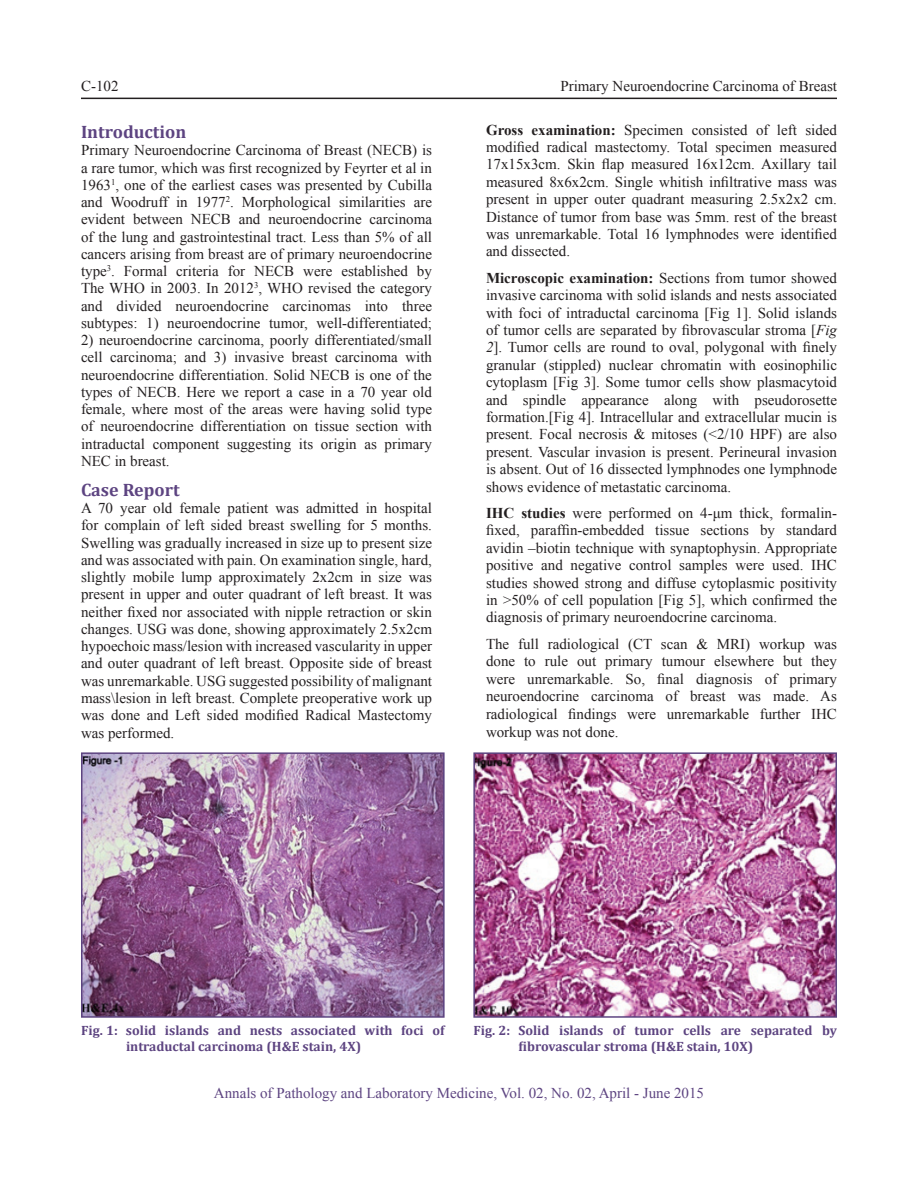
<style>
.page{position:relative;width:918px;height:1188px;background:#fff}
.page>*{position:absolute;margin:0;border:0;box-sizing:border-box;transform-origin:0 0}
.Subhead{font:700 18px "Cambria";color:#5d4481}
.BodyText{font:15px/17.2px "Times New Roman";color:#231f20;text-align:justify}
.t1{font:15px "Times New Roman";color:#5d4481}
.Foliu{font:15px "Times New Roman";color:#231f20}
.Fig_Caption{font:700 13.5px/16.2px "Cambria";color:#5d4481}
.s1{font-weight:700}
.s2{font-style:italic}
</style>
<div class="page">
<hr style="left:81px;top:98px;width:756px;height:1px;background:#231f20">
<img style="left:84px;top:755px;width:358px;height:260px">
<div style="left:81px;top:752px;width:364px;height:266px;border:2px solid #5d4481"></div>
<img style="left:476px;top:755px;width:358px;height:260px">
<div style="left:473px;top:752px;width:364px;height:266px;border:2px solid #5d4481"></div>
<p class="Foliu" style="left:81px;top:76px;width:39px">C-102</p>
<p class="Foliu" style="left:560px;top:76px;width:278px">Primary Neuroendocrine Carcinoma of Breast</p>
<p class="Subhead" style="left:81px;top:119px;width:107px">Introduction</p>
<p class="BodyText" style="left:81px;top:142px;width:353px">Primary Neuroendocrine Carcinoma of Breast (NECB) is a rare tumor, which was first recognized by Feyrter et al in 1963<sup>1</sup>, one of the earliest cases was presented by Cubilla and Woodruff in 1977<sup>2</sup>. Morphological similarities are evident between NECB and neuroendocrine carcinoma of the lung and gastrointestinal tract. Less than 5% of all cancers arising from breast are of primary neuroendocrine type<sup>3</sup>. Formal criteria for NECB were established by The WHO in 2003. In 2012<sup>3</sup>, WHO revised the category and divided neuroendocrine carcinomas into three subtypes: 1) neuroendocrine tumor, well-differentiated;</p>
<p class="BodyText" style="left:81px;top:331px;width:353px">2) neuroendocrine carcinoma, poorly differentiated/small cell carcinoma; and 3) invasive breast carcinoma with neuroendocrine differentiation. Solid NECB is one of the types of NECB. Here we report a case in a 70 year old female, where most of the areas were having solid type of neuroendocrine differentiation on tissue section with intraductal component suggesting its origin as primary NEC in breast.</p>
<p class="Subhead" style="left:81px;top:477px;width:100px">Case Report</p>
<p class="BodyText" style="left:81px;top:499px;width:353px">A 70 year old female patient was admitted in hospital for complain of left sided breast swelling for 5 months.<br>Swelling was gradually increased in size up to present size and was associated with pain. On examination single, hard, slightly mobile lump approximately 2x2cm in size was present in upper and outer quadrant of left breast. It was neither fixed nor associated with nipple retraction or skin changes. USG was done, showing approximately 2.5x2cm hypoechoic mass/lesion with increased vascularity in upper and outer quadrant of left breast. Opposite side of breast was unremarkable. USG suggested possibility of malignant mass\lesion in left breast. Complete preoperative work up was done and Left sided modified Radical Mastectomy was performed.</p>
<p class="BodyText" style="left:486px;top:121px;width:353px"><span class="s1">Gross examination:</span> Specimen consisted of left sided modified radical mastectomy. Total specimen measured 17x15x3cm. Skin flap measured 16x12cm. Axillary tail measured 8x6x2cm. Single whitish infiltrative mass was present in upper outer quadrant measuring 2.5x2x2 cm.<br>Distance of tumor from base was 5mm. rest of the breast was unremarkable. Total 16 lymphnodes were identified and dissected.</p>
<p class="BodyText" style="left:486px;top:269px;width:353px"><span class="s1">Microscopic examination:</span> Sections from tumor showed invasive carcinoma with solid islands and nests associated with foci of intraductal carcinoma [Fig 1]. Solid islands of tumor cells are separated by fibrovascular stroma [<span class="s2">Fig 2</span>]. Tumor cells are round to oval, polygonal with finely granular (stippled) nuclear chromatin with eosinophilic cytoplasm [Fig 3]. Some tumor cells show plasmacytoid and spindle appearance along with pseudorosette formation.[Fig 4]. Intracellular and extracellular mucin is present. Focal necrosis &amp; mitoses (&lt;2/10 HPF) are also present. Vascular invasion is present. Perineural invasion is absent. Out of 16 dissected lymphnodes one lymphnode shows evidence of metastatic carcinoma.</p>
<p class="BodyText" style="left:486px;top:504px;width:353px"><span class="s1">IHC studies</span> were performed on 4-μm thick, formalin&shy;fixed, paraffin-embedded tissue sections by standard avidin –biotin technique with synaptophysin. Appropriate positive and negative control samples were used. IHC studies showed strong and diffuse cytoplasmic positivity in &gt;50% of cell population [Fig 5], which confirmed the diagnosis of primary neuroendocrine carcinoma.</p>
<p class="BodyText" style="left:486px;top:635px;width:353px">The full radiological (CT scan &amp; MRI) workup was done to rule out primary tumour elsewhere but they were unremarkable. So, final diagnosis of primary neuroendocrine carcinoma of breast was made. As radiological findings were unremarkable further IHC workup was not done.</p>
<p class="Fig_Caption" style="left:126px;top:1022px;width:320px;text-indent:-45px">Fig. 1: solid islands and nests associated with foci of intraductal carcinoma (H&amp;E stain, 4X)</p>
<p class="Fig_Caption" style="left:518px;top:1022px;width:320px;text-indent:-45px">Fig. 2: Solid islands of tumor cells are separated by fibrovascular stroma (H&amp;E stain, 10X)</p>
<p class="t1" style="left:214px;top:1083px;width:492px">Annals of Pathology and Laboratory Medicine, Vol. 02, No. 02, April - June 2015</p>
</div>
